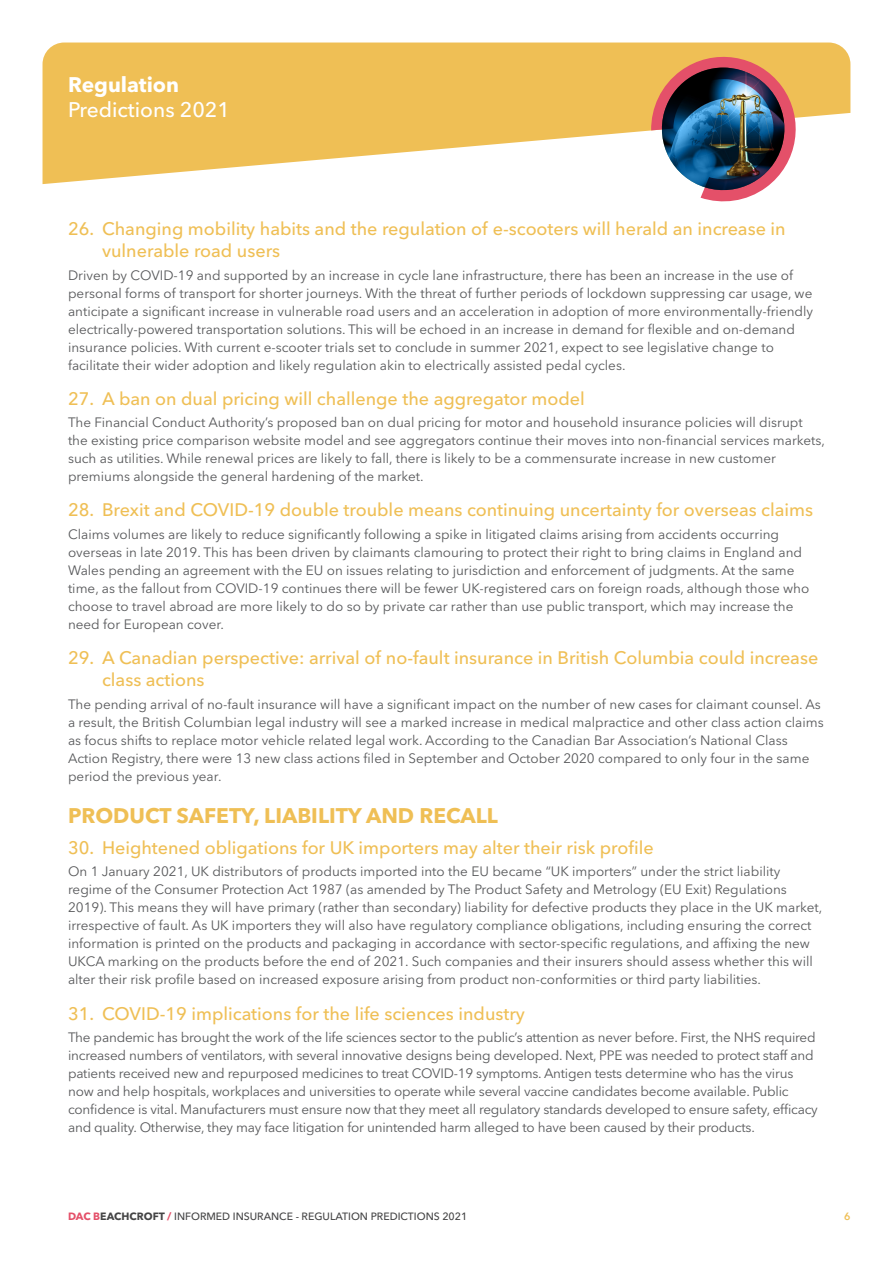
<style>
.page{position:relative;width:893px;height:1263px;background:#fff}
.page>*{position:absolute;margin:0;border:0;box-sizing:border-box;transform-origin:0 0}
.Individual_Predictio{font:700 21px "Avenir Next LT Pro";color:#efbf55}
.t1{font:500 21px "Avenir Next LT Pro";color:#fff}
.t2{font:700 21px "Avenir Next LT Pro";color:#fff}
.t3{font:500 18px/22.5px "Avenir Next LT Pro";color:#efbf55}
.Numbered_Predictions{font:13.5px/18px "Avenir Next LT Pro";color:#57585a}
.t4{font:500 10.5px "Avenir Next LT Pro";color:#444445}
.t5{font:600 10.5px "Avenir Next LT Pro";color:#efbf55}
.s1{font-weight:700;color:#e45069}
.s2{font-weight:700}
</style>
<div class="page">
<svg style="left:43px;top:43px;width:807px;height:141px;fill:#efbf55"></svg>
<svg style="left:651px;top:47px;width:154px;height:155px"></svg>
<img style="left:655px;top:68px;width:134px;height:126px">
<h1 class="t2" style="left:68px;top:72px;width:113px">Regulation</h1>
<h1 class="t1" style="left:68px;top:97px;width:163px">Predictions 2021</h1>
<p class="t3" style="left:102px;top:217px;width:685px;text-indent:-34px">26. Changing mobility habits and the regulation of e-scooters will herald an increase in vulnerable road users</p>
<p class="Numbered_Predictions" style="left:68px;top:266px;width:747px">Driven by COVID-19 and supported by an increase in cycle lane infrastructure, there has been an increase in the use of personal forms of transport for shorter journeys. With the threat of further periods of lockdown suppressing car usage, we anticipate a significant increase in vulnerable road users and an acceleration in adoption of more environmentally-friendly electrically-powered transportation solutions. This will be echoed in an increase in demand for flexible and on-demand insurance policies. With current e-scooter trials set to conclude in summer 2021, expect to see legislative change to facilitate their wider adoption and likely regulation akin to electrically assisted pedal cycles.</p>
<p class="t3" style="left:68px;top:387px;width:518px">27. A ban on dual pricing will challenge the aggregator model</p>
<p class="Numbered_Predictions" style="left:68px;top:413px;width:758px">The Financial Conduct Authority’s proposed ban on dual pricing for motor and household insurance policies will disrupt the existing price comparison website model and see aggregators continue their moves into non-financial services markets, such as utilities. While renewal prices are likely to fall, there is likely to be a commensurate increase in new customer premiums alongside the general hardening of the market.</p>
<p class="t3" style="left:68px;top:499px;width:747px">28. Brexit and COVID-19 double trouble means continuing uncertainty for overseas claims</p>
<p class="Numbered_Predictions" style="left:68px;top:525px;width:743px">Claims volumes are likely to reduce significantly following a spike in litigated claims arising from accidents occurring overseas in late 2019. This has been driven by claimants clamouring to protect their right to bring claims in England and Wales pending an agreement with the EU on issues relating to jurisdiction and enforcement of judgments. At the same time, as the fallout from COVID-19 continues there will be fewer UK-registered cars on foreign roads, although those who choose to travel abroad are more likely to do so by private car rather than use public transport, which may increase the need for European cover.</p>
<p class="t3" style="left:102px;top:646px;width:718px;text-indent:-34px">29. A Canadian perspective: arrival of no-fault insurance in British Columbia could increase class actions</p>
<p class="Numbered_Predictions" style="left:68px;top:695px;width:757px">The pending arrival of no-fault insurance will have a significant impact on the number of new cases for claimant counsel. As a result, the British Columbian legal industry will see a marked increase in medical malpractice and other class action claims as focus shifts to replace motor vehicle related legal work. According to the Canadian Bar Association’s National Class Action Registry, there were 13 new class actions filed in September and October 2020 compared to only four in the same period the previous year.</p>
<p class="Individual_Predictio" style="left:68px;top:803px;width:431px">PRODUCT SAFETY, LIABILITY AND RECALL</p>
<p class="t3" style="left:68px;top:836px;width:587px">30. Heightened obligations for UK importers may alter their risk profile</p>
<p class="Numbered_Predictions" style="left:68px;top:863px;width:756px">On 1 January 2021, UK distributors of products imported into the EU became “UK importers” under the strict liability regime of the Consumer Protection Act 1987 (as amended by The Product Safety and Metrology (EU Exit) Regulations 2019). This means they will have primary (rather than secondary) liability for defective products they place in the UK market, irrespective of fault. As UK importers they will also have regulatory compliance obligations, including ensuring the correct information is printed on the products and packaging in accordance with sector-specific regulations, and affixing the new UKCA marking on the products before the end of 2021. Such companies and their insurers should assess whether this will alter their risk profile based on increased exposure arising from product non-conformities or third party liabilities.</p>
<p class="t3" style="left:68px;top:1002px;width:458px">31. COVID-19 implications for the life sciences industry</p>
<p class="Numbered_Predictions" style="left:68px;top:1028px;width:751px">The pandemic has brought the work of the life sciences sector to the public’s attention as never before. First, the NHS required increased numbers of ventilators, with several innovative designs being developed. Next, PPE was needed to protect staff and patients received new and repurposed medicines to treat COVID-19 symptoms. Antigen tests determine who has the virus now and help hospitals, workplaces and universities to operate while several vaccine candidates become available. Public confidence is vital. Manufacturers must ensure now that they meet all regulatory standards developed to ensure safety, efficacy and quality. Otherwise, they may face litigation for unintended harm alleged to have been caused by their products.</p>
<p class="t4" style="left:68px;top:1210px;width:401px"><span class="s1">DAC B</span><span class="s2">EACHCROFT</span> <span class="s1">/</span> INFORMED INSURANCE - REGULATION PREDICTIONS 2021</p>
<p class="t5" style="left:844px;top:1210px;width:8px">6</p>
</div>
